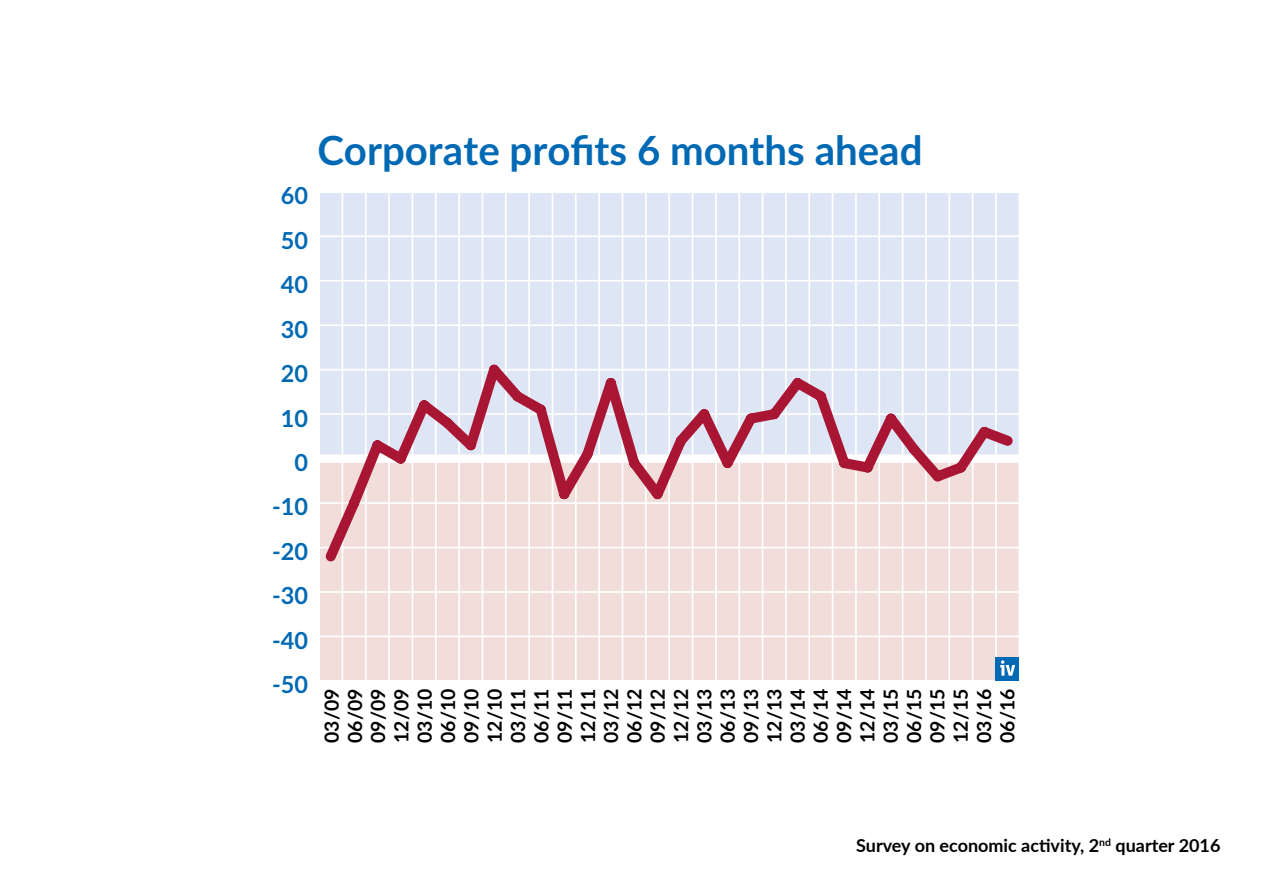
<style>
.page{position:relative;width:1263px;height:893px;background:#fff}
.page>*{position:absolute;margin:0;border:0;box-sizing:border-box;transform-origin:0 0}
.t1{font:700 40.2px "Lato";color:#0069b4}
.t2{font:700 23.4px "Lato";color:#0069b4}
.t3{font:700 19.5px/23.2px "Lato";color:#000;text-align:justify}
.t4{font:700 18px "Lato";color:#000}
</style>
<div class="page">
<div style="left:320px;top:193px;width:699px;height:488px;background:#dee6f6"></div>
<div style="left:320px;top:459px;width:699px;height:222px;background:#f1ddda"></div>
<hr style="left:342px;top:192px;width:1px;height:489px;background:#fff">
<hr style="left:365px;top:192px;width:2px;height:489px;background:#fff">
<hr style="left:388px;top:192px;width:2px;height:489px;background:#fff">
<hr style="left:412px;top:192px;width:1px;height:489px;background:#fff">
<hr style="left:435px;top:192px;width:2px;height:489px;background:#fff">
<hr style="left:458px;top:192px;width:2px;height:489px;background:#fff">
<hr style="left:482px;top:192px;width:1px;height:489px;background:#fff">
<hr style="left:505px;top:192px;width:2px;height:489px;background:#fff">
<hr style="left:528px;top:192px;width:2px;height:489px;background:#fff">
<hr style="left:552px;top:192px;width:1px;height:489px;background:#fff">
<hr style="left:575px;top:192px;width:2px;height:489px;background:#fff">
<hr style="left:598px;top:192px;width:2px;height:489px;background:#fff">
<hr style="left:622px;top:192px;width:1px;height:489px;background:#fff">
<hr style="left:645px;top:192px;width:2px;height:489px;background:#fff">
<hr style="left:668px;top:192px;width:2px;height:489px;background:#fff">
<hr style="left:692px;top:192px;width:1px;height:489px;background:#fff">
<hr style="left:715px;top:192px;width:2px;height:489px;background:#fff">
<hr style="left:738px;top:192px;width:2px;height:489px;background:#fff">
<hr style="left:762px;top:192px;width:1px;height:489px;background:#fff">
<hr style="left:785px;top:192px;width:2px;height:489px;background:#fff">
<hr style="left:808px;top:192px;width:2px;height:489px;background:#fff">
<hr style="left:832px;top:192px;width:1px;height:489px;background:#fff">
<hr style="left:855px;top:192px;width:2px;height:489px;background:#fff">
<hr style="left:878px;top:192px;width:2px;height:489px;background:#fff">
<hr style="left:902px;top:192px;width:1px;height:489px;background:#fff">
<hr style="left:925px;top:192px;width:2px;height:489px;background:#fff">
<hr style="left:948px;top:192px;width:2px;height:489px;background:#fff">
<hr style="left:972px;top:192px;width:1px;height:489px;background:#fff">
<hr style="left:995px;top:192px;width:2px;height:489px;background:#fff">
<hr style="left:1018px;top:192px;width:2px;height:489px;background:#fff">
<hr style="left:319px;top:680px;width:700px;height:2px;background:#fff">
<hr style="left:319px;top:636px;width:700px;height:1px;background:#fff">
<hr style="left:319px;top:591px;width:700px;height:2px;background:#fff">
<hr style="left:319px;top:324px;width:700px;height:2px;background:#fff">
<hr style="left:319px;top:280px;width:700px;height:2px;background:#fff">
<hr style="left:319px;top:235px;width:700px;height:2px;background:#fff">
<svg style="left:320px;top:355px;width:699px;height:215px"></svg>
<div style="left:995px;top:657px;width:24px;height:24px;background:#0069b4"></div>
<svg style="left:1000px;top:660px;width:15px;height:16px"></svg>
<p class="t2" style="left:281px;top:178px;width:29px">60</p>
<p class="t2" style="left:281px;top:223px;width:29px">50</p>
<p class="t2" style="left:281px;top:267px;width:29px">40</p>
<p class="t2" style="left:281px;top:312px;width:29px">30</p>
<p class="t2" style="left:281px;top:356px;width:29px">20</p>
<p class="t2" style="left:281px;top:401px;width:29px">10</p>
<p class="t2" style="left:294px;top:445px;width:15px">0</p>
<p class="t2" style="left:272px;top:490px;width:37px">-10</p>
<p class="t2" style="left:272px;top:534px;width:37px">-20</p>
<p class="t2" style="left:272px;top:579px;width:37px">-30</p>
<p class="t2" style="left:272px;top:623px;width:37px">-40</p>
<p class="t2" style="left:272px;top:667px;width:37px">-50</p>
<h1 class="t1" style="left:317px;top:120px;width:607px">Corporate profits 6 months ahead</h1>
<p class="t3" style="left:319px;top:743px;width:56px;rotate:-90deg">03/09<br>06/09<br>09/09<br>12/09<br>03/10<br>06/10<br>09/10<br>12/10<br>03/11<br>06/11<br>09/11<br>12/11<br>03/12<br>06/12<br>09/12<br>12/12<br>03/13<br>06/13<br>09/13<br>12/13<br>03/14<br>06/14<br>09/14<br>12/14<br>03/15<br>06/15<br>09/15<br>12/15<br>03/16<br>06/16</p>
<p class="t4" style="left:856px;top:832px;width:366px">Survey on economic activity, 2<sup>nd</sup> quarter 2016</p>
</div>
